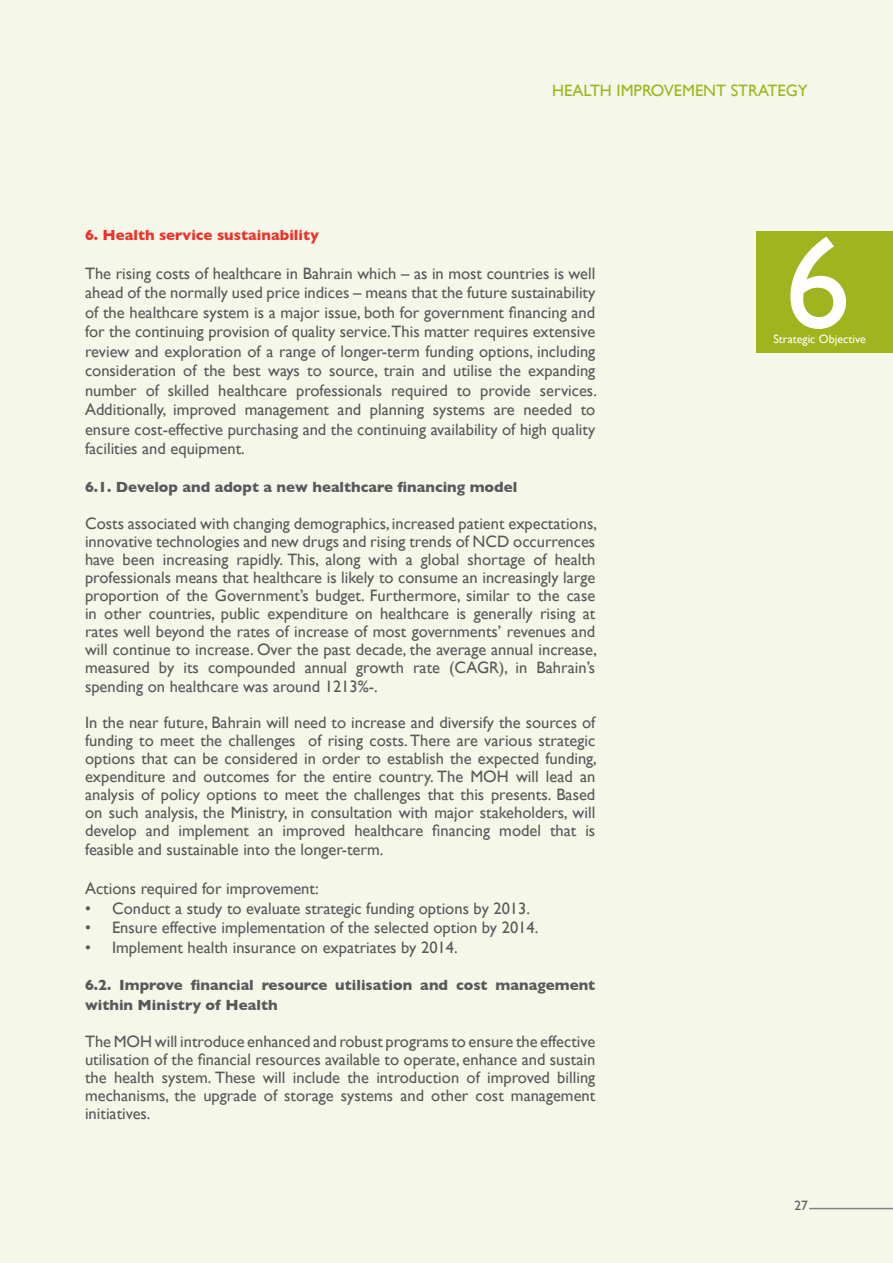
<style>
.page{position:relative;width:893px;height:1263px;background:#f5f7e8}
.page>*{position:absolute;margin:0;border:0;box-sizing:border-box;transform-origin:0 0}
.t1{font:132.3px "Gill Sans";color:#fff}
.t2{font:16.5px/18px "Gill Sans";color:#58595b;text-align:justify}
.t3{font:16.5px "Gill Sans";color:#9fb41d}
.t4{font:700 15px/19.5px "Gill Sans";color:#58595b}
.t5{font:700 15px "Gill Sans";color:#ee312a}
.t6{font:13.5px "Gill Sans";color:#58595b}
.t7{font:12px "Gill Sans";color:#fff}
</style>
<div class="page">
<hr style="left:0;top:0;width:1px;height:1263px;background:#9fb41d">
<hr style="left:809px;top:1208px;width:84px;height:1px;background:#808285">
<div style="left:757px;top:231px;width:136px;height:122px;background:#9fb41d"></div>
<p class="t3" style="left:552px;top:81px;width:257px">HEALTH IMPROVEMENT STRATEGY</p>
<p class="t5" style="left:85px;top:226px;width:235px">6. Health service sustainability</p>
<p class="t2" style="left:85px;top:263px;width:513px;line-height:19.5px">The rising costs of healthcare in Bahrain which – as in most countries is well ahead of the normally used price indices – means that the future sustainability of the healthcare system is a major issue, both for government financing and for the continuing provision of quality service.This matter requires extensive review and exploration of a range of longer-term funding options, including consideration of the best ways to source, train and utilise the expanding number of skilled healthcare professionals required to provide services.<br>Additionally, improved management and planning systems are needed to ensure cost-effective purchasing and the continuing availability of high quality facilities and equipment.</p>
<p class="t4" style="left:85px;top:477px;width:434px">6.1. Develop and adopt a new healthcare financing model</p>
<p class="t2" style="left:85px;top:515px;width:513px">Costs associated with changing demographics, increased patient expectations, innovative technologies and new drugs and rising trends of NCD occurrences have been increasing rapidly. This, along with a global shortage of health professionals means that healthcare is likely to consume an increasingly large proportion of the Government’s budget. Furthermore, similar to the case in other countries, public expenditure on healthcare is generally rising at rates well beyond the rates of increase of most governments’ revenues and will continue to increase. Over the past decade, the average annual increase, measured by its compounded annual growth rate (CAGR), in Bahrain’s spending on healthcare was around 1213%-.</p>
<p class="t2" style="left:85px;top:713px;width:513px">In the near future, Bahrain will need to increase and diversify the sources of funding to meet the challenges of rising costs. There are various strategic options that can be considered in order to establish the expected funding, expenditure and outcomes for the entire country. The MOH will lead an analysis of policy options to meet the challenges that this presents. Based on such analysis, the Ministry, in consultation with major stakeholders, will develop and implement an improved healthcare financing model that is</p>
<p class="t2" style="left:85px;top:840px;width:300px">feasible and sustainable into the longer-term.</p>
<p class="t2" style="left:85px;top:879px;width:235px">Actions required for improvement:</p>
<p class="t2" style="left:85px;top:899px;width:447px">• Conduct a study to evaluate strategic funding options by 2013.</p>
<p class="t2" style="left:85px;top:918px;width:455px">• Ensure effective implementation of the selected option by 2014.</p>
<p class="t2" style="left:85px;top:938px;width:374px">• Implement health insurance on expatriates by 2014.</p>
<p class="t4" style="left:85px;top:975px;width:512px">6.2. Improve financial resource utilisation and cost management within Ministry of Health</p>
<p class="t2" style="left:85px;top:1032px;width:512px">The MOH will introduce enhanced and robust programs to ensure the effective utilisation of the financial resources available to operate, enhance and sustain the health system. These will include the introduction of improved billing mechanisms, the upgrade of storage systems and other cost management initiatives.</p>
<h1 class="t1" style="left:784px;top:206px;width:68px">6</h1>
<p class="t7" style="left:773px;top:332px;width:94px">Strategic Objective</p>
<p class="t6" style="left:794px;top:1197px;width:15px">27</p>
</div>
